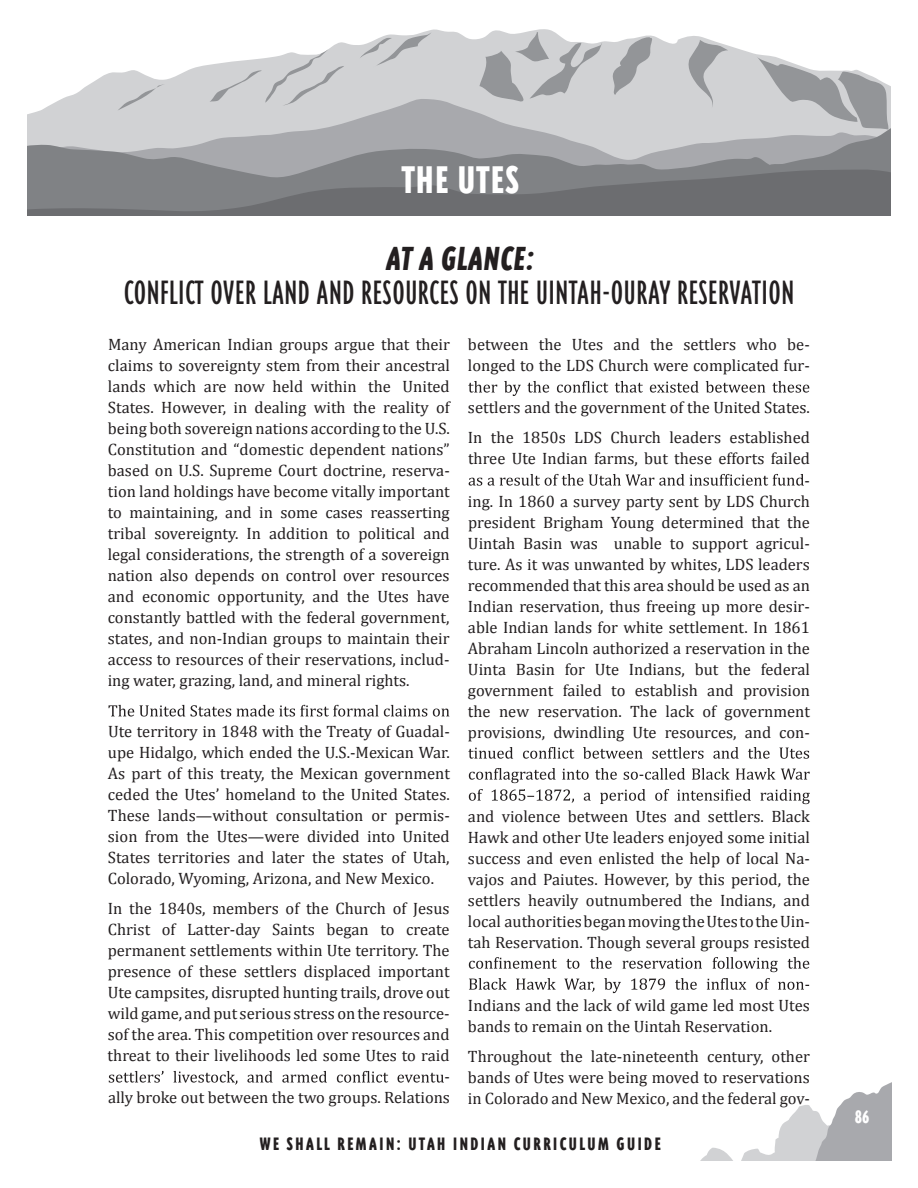
<style>
.page{position:relative;width:918px;height:1188px;background:#fff}
.page>*{position:absolute;margin:0;border:0;box-sizing:border-box;transform-origin:0 0}
.t1{font:900 45px "Triplex Cond Sans";letter-spacing:.04em;color:#fff}
.t2{font:39px "Triplex Cond Sans Reg Lin";letter-spacing:.03em;color:#231f20}
.t3{font:900 39px "Triplex Cond Sans";color:#231f20}
.t4{font:900 21px "Triplex Cond Sans";letter-spacing:.12em;color:#231f20}
.t5{font:21px "Triplex Cond Sans Black Lin";color:#fff}
.t6{font:16.5px/21px "Cambria";color:#231f20;text-align:justify}
</style>
<div class="page">
<svg style="left:62px;top:29px;width:829px;height:70px"></svg>
<svg style="left:757px;top:56px;width:132px;height:43px"></svg>
<svg style="left:686px;top:39px;width:42px;height:60px;background:#bcbdc0"></svg>
<svg style="left:612px;top:36px;width:42px;height:59px;background:#b9bbbd"></svg>
<svg style="left:479px;top:32px;width:123px;height:67px;background:#c0c1c3"></svg>
<svg style="left:360px;top:32px;width:72px;height:35px;background:#cdced0"></svg>
<svg style="left:210px;top:49px;width:134px;height:50px;background:#d2d3d5"></svg>
<svg style="left:118px;top:84px;width:47px;height:15px"></svg>
<svg style="left:27px;top:99px;width:864px;height:20px;background:#c9cacc"></svg>
<svg style="left:27px;top:119px;width:864px;height:49px;background:#aeafb2"></svg>
<svg style="left:27px;top:168px;width:864px;height:48px;background:#76777a"></svg>
<svg style="left:700px;top:1082px;width:191px;height:79px"></svg>
<svg style="left:109px;top:705px;width:340px;height:12px"></svg>
<svg style="left:109px;top:1071px;width:335px;height:14px"></svg>
<svg style="left:468px;top:381px;width:341px;height:15px"></svg>
<svg style="left:469px;top:474px;width:335px;height:12px"></svg>
<svg style="left:468px;top:747px;width:341px;height:12px"></svg>
<svg style="left:469px;top:768px;width:341px;height:15px"></svg>
<svg style="left:469px;top:789px;width:341px;height:15px"></svg>
<svg style="left:469px;top:957px;width:340px;height:15px"></svg>
<svg style="left:469px;top:978px;width:340px;height:15px"></svg>
<h1 class="t1" style="left:402px;top:158px;width:118px">THE UTES</h1>
<h2 class="t3" style="left:385px;top:239px;width:154px">AT A GLANCE:</h2>
<h2 class="t2" style="left:124px;top:275px;width:671px">CONFLICT OVER LAND AND RESOURCES ON THE UINTAH-OURAY RESERVATION</h2>
<p class="t6" style="left:108px;top:334px;width:344px">Many American Indian groups argue that their claims to sovereignty stem from their ancestral lands which are now held within the United States. However, in dealing with the reality of being both sovereign nations according to the U.S.<br>Constitution and “domestic dependent nations” based on U.S. Supreme Court doctrine, reserva&shy;tion land holdings have become vitally important to maintaining, and in some cases reasserting tribal sovereignty. In addition to political and legal considerations, the strength of a sovereign nation also depends on control over resources and economic opportunity, and the Utes have constantly battled with the federal government, states, and non-Indian groups to maintain their access to resources of their reservations, includ&shy;ing water, grazing, land, and mineral rights.</p>
<p class="t6" style="left:108px;top:721px;width:344px">Ute territory in 1848 with the Treaty of Guadal&shy;upe Hidalgo, which ended the U.S.-Mexican War.<br>As part of this treaty, the Mexican government ceded the Utes’ homeland to the United States.<br>These lands—without consultation or permis&shy;sion from the Utes—were divided into United States territories and later the states of Utah, Colorado, Wyoming, Arizona, and New Mexico.</p>
<p class="t6" style="left:108px;top:898px;width:344px;text-align:right">In the 1840s, members of the Church of Jesus Christ of Latter-day Saints began to create permanent settlements within Ute territory. The presence of these settlers displaced important Ute campsites, disrupted hunting trails, drove out wild game, and put serious stress on the resource&shy;sof the area. This competition over resources and threat to their livelihoods led some Utes to raid -<br>ally broke out between the two groups. Relations</p>
<p class="t6" style="left:468px;top:334px;width:344px">between the Utes and the settlers who be&shy;longed to the LDS Church were complicated fur-</p>
<p class="t6" style="left:468px;top:393px;width:344px;line-height:30px">settlers and the government of the United States.<br>In the 1850s LDS Church leaders established</p>
<p class="t6" style="left:468px;top:448px;width:344px;text-align:right">three Ute Indian farms, but these efforts failed -<br>ing. In 1860 a survey party sent by LDS Church president Brigham Young determined that the Uintah Basin was unable to support agricul&shy;ture. As it was unwanted by whites, LDS leaders recommended that this area should be used as an Indian reservation, thus freeing up more desir&shy;able Indian lands for white settlement. In 1861<br>Abraham Lincoln authorized a reservation in the Uinta Basin for Ute Indians, but the federal government failed to establish and provision the new reservation. The lack of government provisions, dwindling Ute resources, and con-</p>
<p class="t6" style="left:468px;top:805px;width:344px">and violence between Utes and settlers. Black Hawk and other Ute leaders enjoyed some initial success and even enlisted the help of local Na&shy;vajos and Paiutes. However, by this period, the settlers heavily outnumbered the Indians, and local authoritiesbeganmovingtheUtestotheUin&shy;tah Reservation. Though several groups resisted</p>
<p class="t6" style="left:468px;top:994px;width:343px">Indians and the lack of wild game led most Utes bands to remain on the Uintah Reservation.</p>
<p class="t6" style="left:468px;top:1045px;width:343px">Throughout the late-nineteenth century, other bands of Utes were being moved to reservations in Colorado and New Mexico, and the federal gov-</p>
<p class="t4" style="left:260px;top:1134px;width:402px">WE SHALL REMAIN: UTAH INDIAN CURRICULUM GUIDE</p>
<p class="t5" style="left:855px;top:1107px;width:16px">86</p>
</div>
